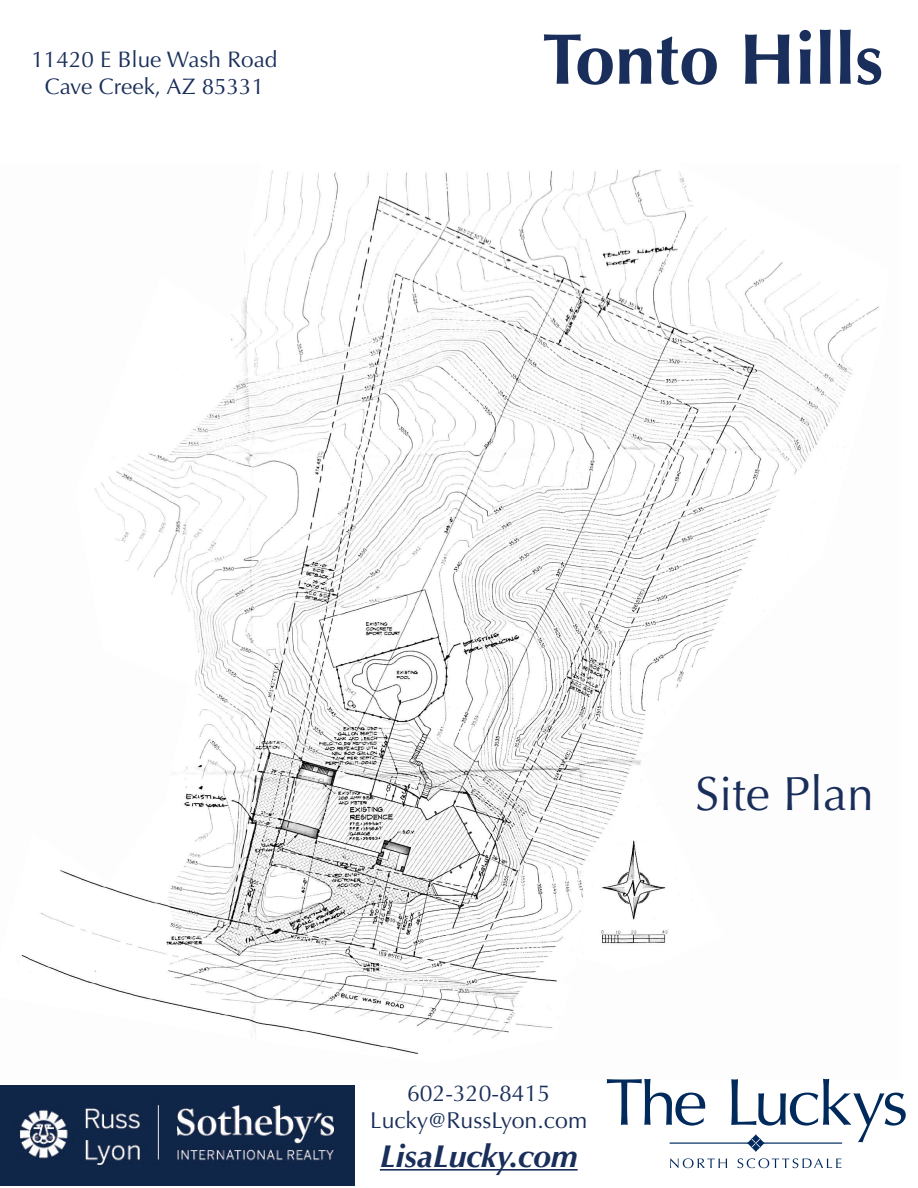
<style>
.page{position:relative;width:918px;height:1188px;background:#fff}
.page>*{position:absolute;margin:0;border:0;box-sizing:border-box;transform-origin:0 0}
.t1{font:700 72px "Optima";color:#192e5a}
.t2{font:48px "Optima";color:#192e5a}
.t3{font:italic 700 31.8px "Optima";color:#192e5a}
.t4{font:22.95px/27.6px "Optima";color:#192e5a;text-align:center}
.t5{font:22.5px/27px "Optima";color:#192e5a;text-align:center}
</style>
<div class="page">
<img style="left:21px;top:170px;width:858px;height:909px">
<svg style="left:607px;top:1079px;width:98px;height:47px"></svg>
<svg style="left:731px;top:1079px;width:175px;height:63px"></svg>
<svg style="left:670px;top:1158px;width:57px;height:10px"></svg>
<svg style="left:737px;top:1158px;width:104px;height:10px"></svg>
<svg style="left:747px;top:1139px;width:9px;height:9px"></svg>
<svg style="left:751px;top:1134px;width:9px;height:9px"></svg>
<svg style="left:751px;top:1143px;width:9px;height:9px"></svg>
<svg style="left:756px;top:1139px;width:9px;height:9px"></svg>
<hr style="left:761px;top:1143px;width:81px;height:1px;background:#00295c">
<hr style="left:670px;top:1143px;width:81px;height:1px;background:#00295c">
<img style="left:0;top:1085px;width:355px;height:100px">
<hr style="left:380px;top:1169px;width:198px;height:2px;background:#192e5a">
<p class="t5" style="left:31px;top:46px;width:247px">11420 E Blue Wash Road<br>Cave Creek, AZ 85331</p>
<h1 class="t1" style="left:542px;top:17px;width:342px">Tonto Hills</h1>
<p class="t4" style="left:370px;top:1080px;width:218px">602-320-8415<br>Lucky@RussLyon.com</p>
<h3 class="t3" style="left:380px;top:1137px;width:199px">LisaLucky.com</h3>
<h2 class="t2" style="left:695px;top:766px;width:180px">Site Plan</h2>
</div>
